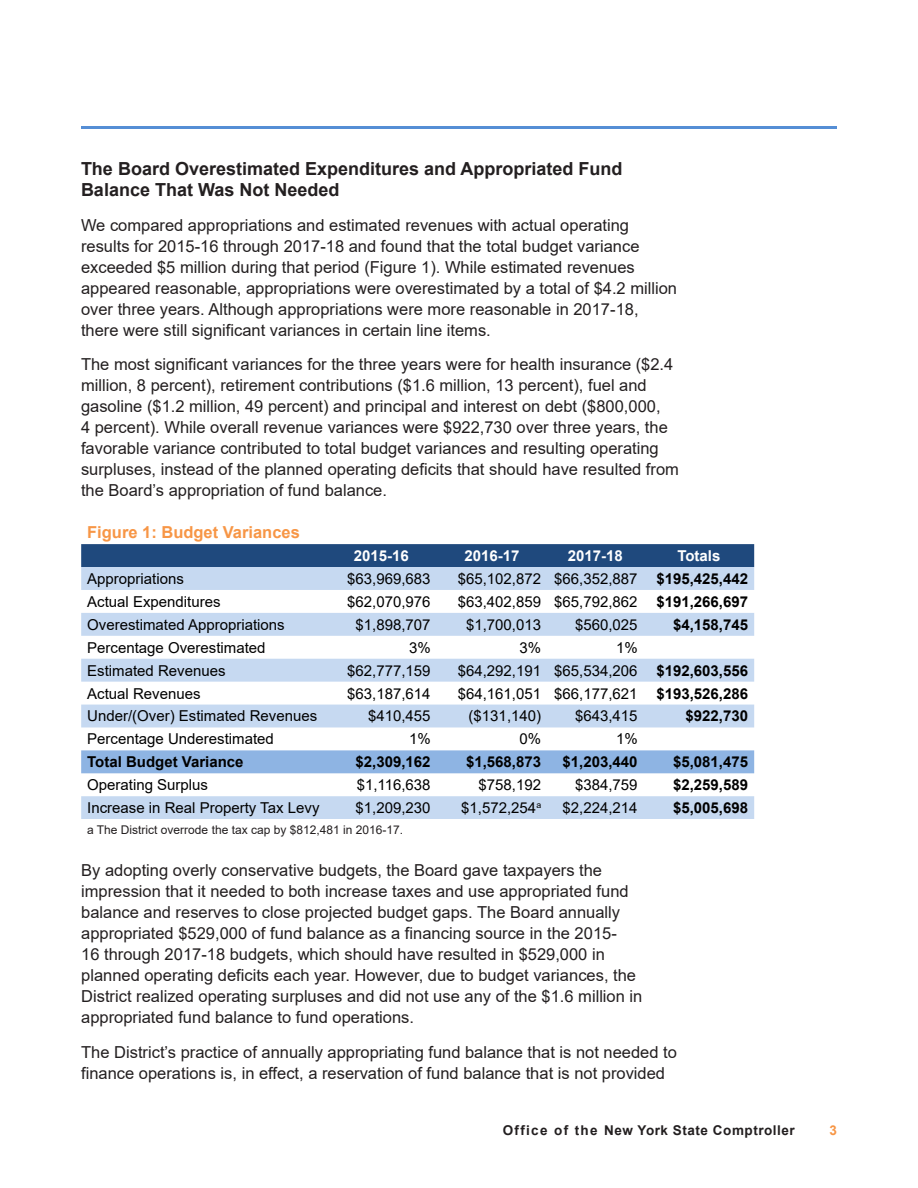
<style>
.page{position:relative;width:918px;height:1188px;background:#fff}
.page>*{position:absolute;margin:0;border:0;box-sizing:border-box;transform-origin:0 0}
.Small_Subhead{font:700 18px/21px "Arial";color:#231f20}
.Body_Text{font:16.5px/21px "Arial";color:#231f20}
._7_Figures{font:700 16.5px "Arial";color:#f79646}
._7_Figures-2{font:15px "Arial";color:#000}
._7_Figures-3{font:700 15px "Arial";color:#000}
._7_Figures-4{font:700 15px "Arial";color:#fff}
.t1{font:700 13.5px "Arial";letter-spacing:.04em;color:#231f20}
.t2{font:700 13.5px "Arial";color:#f79646}
.Footnotes{font:12px "Arial";color:#231f20}
</style>
<div class="page">
<hr style="left:81px;top:126px;width:756px;height:3px;background:#558ed5">
<div style="left:81px;top:544px;width:673px;height:23px;background:#1f497d"></div>
<svg style="left:81px;top:567px;width:673px;height:252px"></svg>
<div style="left:81px;top:750px;width:673px;height:23px;background:#8eb4e3"></div>
<p class="Small_Subhead" style="left:81px;top:158px;width:543px">The Board Overestimated Expenditures and Appropriated Fund<br>Balance That Was Not Needed</p>
<p class="Body_Text" style="left:81px;top:214px;width:598px">We compared appropriations and estimated revenues with actual operating results for 2015-16 through 2017-18 and found that the total budget variance exceeded $5 million during that period (Figure 1). While estimated revenues appeared reasonable, appropriations were overestimated by a total of $4.2 million over three years. Although appropriations were more reasonable in 2017-18, there were still significant variances in certain line items.</p>
<p class="Body_Text" style="left:81px;top:354px;width:599px">The most significant variances for the three years were for health insurance ($2.4 million, 8 percent), retirement contributions ($1.6 million, 13 percent), fuel and gasoline ($1.2 million, 49 percent) and principal and interest on debt ($800,000,<br>4 percent). While overall revenue variances were $922,730 over three years, the favorable variance contributed to total budget variances and resulting operating surpluses, instead of the planned operating deficits that should have resulted from the Board’s appropriation of fund balance.</p>
<p class="_7_Figures" style="left:87px;top:521px;width:214px">Figure 1: Budget Variances</p>
<p class="_7_Figures-4" style="left:354px;top:545px;width:57px">2015-16</p>
<p class="_7_Figures-4" style="left:464px;top:545px;width:57px">2016-17</p>
<p class="_7_Figures-4" style="left:568px;top:545px;width:57px">2017-18</p>
<p class="_7_Figures-4" style="left:677px;top:545px;width:45px">Totals</p>
<p class="_7_Figures-2" style="left:87px;top:568px;width:98px">Appropriations</p>
<p class="_7_Figures-2" style="left:347px;top:568px;width:85px">$63,969,683</p>
<p class="_7_Figures-2" style="left:458px;top:568px;width:85px">$65,102,872</p>
<p class="_7_Figures-2" style="left:554px;top:568px;width:85px">$66,352,887</p>
<p class="_7_Figures-3" style="left:656px;top:568px;width:93px">$195,425,442</p>
<p class="_7_Figures-2" style="left:87px;top:591px;width:135px">Actual Expenditures</p>
<p class="_7_Figures-2" style="left:347px;top:591px;width:85px">$62,070,976</p>
<p class="_7_Figures-2" style="left:458px;top:591px;width:85px">$63,402,859</p>
<p class="_7_Figures-2" style="left:554px;top:591px;width:85px">$65,792,862</p>
<p class="_7_Figures-3" style="left:656px;top:591px;width:93px">$191,266,697</p>
<p class="_7_Figures-2" style="left:87px;top:614px;width:199px">Overestimated Appropriations</p>
<p class="_7_Figures-2" style="left:356px;top:614px;width:77px">$1,898,707</p>
<p class="_7_Figures-2" style="left:466px;top:614px;width:77px">$1,700,013</p>
<p class="_7_Figures-2" style="left:575px;top:614px;width:64px">$560,025</p>
<p class="_7_Figures-3" style="left:673px;top:614px;width:77px">$4,158,745</p>
<p class="_7_Figures-2" style="left:87px;top:637px;width:180px">Percentage Overestimated</p>
<p class="_7_Figures-2" style="left:409px;top:637px;width:23px">3%</p>
<p class="_7_Figures-2" style="left:520px;top:637px;width:23px">3%</p>
<p class="_7_Figures-2" style="left:616px;top:637px;width:23px">1%</p>
<p class="_7_Figures-2" style="left:87px;top:660px;width:140px">Estimated Revenues</p>
<p class="_7_Figures-2" style="left:347px;top:660px;width:85px">$62,777,159</p>
<p class="_7_Figures-2" style="left:458px;top:660px;width:85px">$64,292,191</p>
<p class="_7_Figures-2" style="left:554px;top:660px;width:85px">$65,534,206</p>
<p class="_7_Figures-3" style="left:656px;top:660px;width:93px">$192,603,556</p>
<p class="_7_Figures-2" style="left:87px;top:683px;width:115px">Actual Revenues</p>
<p class="_7_Figures-2" style="left:347px;top:683px;width:85px">$63,187,614</p>
<p class="_7_Figures-2" style="left:458px;top:683px;width:85px">$64,161,051</p>
<p class="_7_Figures-2" style="left:554px;top:683px;width:85px">$66,177,621</p>
<p class="_7_Figures-3" style="left:656px;top:683px;width:93px">$193,526,286</p>
<p class="_7_Figures-2" style="left:87px;top:706px;width:232px">Under/(Over) Estimated Revenues</p>
<p class="_7_Figures-2" style="left:368px;top:706px;width:64px">$410,455</p>
<p class="_7_Figures-2" style="left:469px;top:706px;width:74px">($131,140)</p>
<p class="_7_Figures-2" style="left:575px;top:706px;width:64px">$643,415</p>
<p class="_7_Figures-3" style="left:686px;top:706px;width:64px">$922,730</p>
<p class="_7_Figures-2" style="left:87px;top:729px;width:188px">Percentage Underestimated</p>
<p class="_7_Figures-2" style="left:409px;top:729px;width:23px">1%</p>
<p class="_7_Figures-2" style="left:520px;top:729px;width:23px">0%</p>
<p class="_7_Figures-2" style="left:616px;top:729px;width:23px">1%</p>
<p class="_7_Figures-3" style="left:87px;top:751px;width:158px">Total Budget Variance</p>
<p class="_7_Figures-3" style="left:356px;top:751px;width:77px">$2,309,162</p>
<p class="_7_Figures-3" style="left:466px;top:751px;width:77px">$1,568,873</p>
<p class="_7_Figures-3" style="left:563px;top:751px;width:77px">$1,203,440</p>
<p class="_7_Figures-3" style="left:673px;top:751px;width:77px">$5,081,475</p>
<p class="_7_Figures-2" style="left:87px;top:775px;width:122px">Operating Surplus</p>
<p class="_7_Figures-2" style="left:357px;top:775px;width:75px">$1,116,638</p>
<p class="_7_Figures-2" style="left:479px;top:775px;width:64px">$758,192</p>
<p class="_7_Figures-2" style="left:575px;top:775px;width:64px">$384,759</p>
<p class="_7_Figures-3" style="left:673px;top:774px;width:77px">$2,259,589</p>
<p class="_7_Figures-2" style="left:87px;top:798px;width:234px">Increase in Real Property Tax Levy</p>
<p class="_7_Figures-2" style="left:356px;top:798px;width:77px">$1,209,230</p>
<p class="_7_Figures-2" style="left:461px;top:798px;width:81px">$1,572,254<sup>a</sup></p>
<p class="_7_Figures-2" style="left:563px;top:798px;width:77px">$2,224,214</p>
<p class="_7_Figures-3" style="left:673px;top:797px;width:77px">$5,005,698</p>
<p class="Footnotes" style="left:87px;top:821px;width:317px">a The District overrode the tax cap by $812,481 in 2016-17.</p>
<p class="Body_Text" style="left:81px;top:860px;width:563px">By adopting overly conservative budgets, the Board gave taxpayers the impression that it needed to both increase taxes and use appropriated fund balance and reserves to close projected budget gaps. The Board annually appropriated $529,000 of fund balance as a financing source in the 2015-<br>16 through 2017-18 budgets, which should have resulted in $529,000 in planned operating deficits each year. However, due to budget variances, the District realized operating surpluses and did not use any of the $1.6 million in appropriated fund balance to fund operations.</p>
<p class="Body_Text" style="left:81px;top:1041px;width:597px">The District’s practice of annually appropriating fund balance that is not needed to finance operations is, in effect, a reservation of fund balance that is not provided</p>
<p class="t1" style="left:503px;top:1121px;width:294px">Office of the New York State Comptroller</p>
<p class="t2" style="left:829px;top:1121px;width:9px">3</p>
</div>
